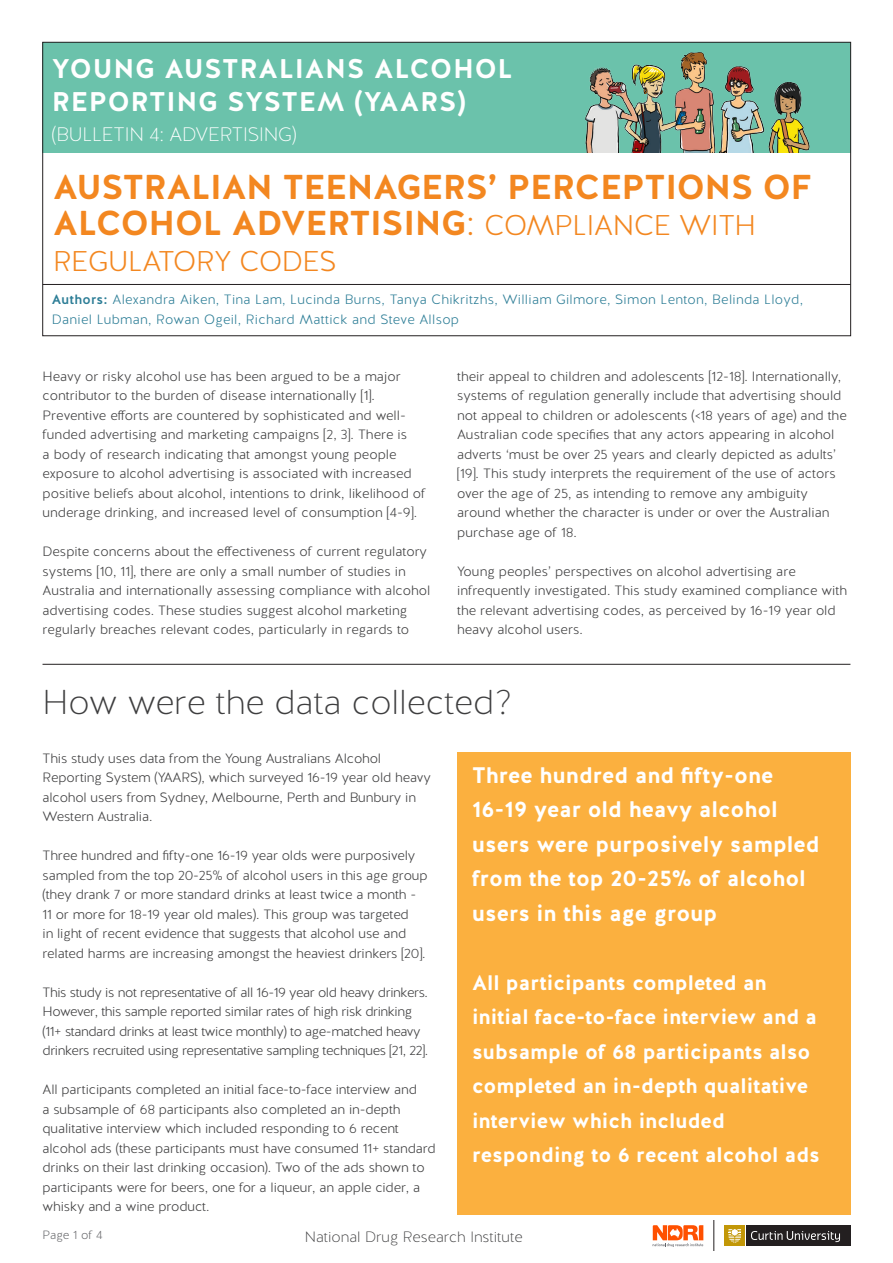
<style>
.page{position:relative;width:893px;height:1263px;background:#fff}
.page>*{position:absolute;margin:0;border:0;box-sizing:border-box;transform-origin:0 0}
.t1{font:700 34.5px/36px "Halis R";letter-spacing:-.01em;color:#f38720}
.t2{font:200 34.5px "Halis R";color:#3e3e3f}
.t3{font:300 28.5px "Halis R";letter-spacing:-.01em;color:#f38720}
.t4{font:700 27px/33px "Halis R";letter-spacing:.03em;color:#fff}
.t5{font:700 22.5px/34.5px "Halis R";color:#fff}
.t6{font:700 21px/34.5px "Halis R";color:#fff}
.t7{font:200 19.5px "Halis R";letter-spacing:-.01em;color:#fff}
.t8{font:200 15px "Halis R";color:#3e3e3f}
.t9{font:300 13.5px/19.5px "Halis R";color:#3e3e3f}
.t10{font:300 13.5px/19.5px "Halis R";letter-spacing:-.03em;color:#3e3e3f}
.t11{font:300 13.5px/19.5px "Halis R";letter-spacing:.02em;color:#2c7d96}
.t12{font:300 12px "Halis R";color:#6c6d70}
.s1{font-weight:300}
.s2{font-weight:300;font-size:28.5px}
.s3{font-weight:500}
</style>
<div class="page">
<svg style="left:653px;top:1225px;width:50px;height:22px"></svg>
<div style="left:724px;top:1225px;width:21px;height:21px;background:#c29707"></div>
<svg style="left:728px;top:1229px;width:13px;height:14px"></svg>
<div style="left:746px;top:1225px;width:105px;height:21px;background:#231f20"></div>
<svg style="left:751px;top:1231px;width:89px;height:11px"></svg>
<hr style="left:714px;top:1220px;width:1px;height:30px;background:#231f20">
<div style="left:457px;top:752px;width:393px;height:462px;background:#fbb03f"></div>
<hr style="left:43px;top:664px;width:807px;height:1px;background:#231f20">
<div style="left:43px;top:42px;width:808px;height:111px;background:#6bc2ab"></div>
<hr style="left:43px;top:284px;width:808px;height:1px;background:#231f20">
<img style="left:553px;top:41px;width:277px;height:112px">
<p class="t4" style="left:52px;top:53px;width:462px">YOUNG AUSTRALIANS ALCOHOL<br>REPORTING SYSTEM (YAARS)</p>
<p class="t7" style="left:52px;top:122px;width:246px">(BULLETIN 4: ADVERTISING)</p>
<p class="t1" style="left:53px;top:170px;width:761px">AUSTRALIAN TEENAGERS’ PERCEPTIONS OF<br>ALCOHOL ADVERTISING<span class="s1">:</span> <span class="s2">COMPLIANCE WITH</span></p>
<p class="t3" style="left:53px;top:243px;width:285px">REGULATORY CODES</p>
<p class="t11" style="left:52px;top:290px;width:753px"><span class="s3">Authors:</span> Alexandra Aiken, Tina Lam, Lucinda Burns, Tanya Chikritzhs, William Gilmore, Simon Lenton, Belinda Lloyd,<br>Daniel Lubman, Rowan Ogeil, Richard Mattick and Steve Allsop</p>
<p class="t9" style="left:43px;top:367px;width:385px">Heavy or risky alcohol use has been argued to be a major contributor to the burden of disease internationally [1].<br>Preventive efforts are countered by sophisticated and well&shy;funded advertising and marketing campaigns [2, 3]. There is<br>a body of research indicating that amongst young people exposure to alcohol advertising is associated with increased positive beliefs about alcohol, intentions to drink, likelihood of underage drinking, and increased level of consumption [4-9].</p>
<p class="t9" style="left:43px;top:542px;width:389px">Despite concerns about the effectiveness of current regulatory systems [10, 11], there are only a small number of studies in Australia and internationally assessing compliance with alcohol advertising codes. These studies suggest alcohol marketing regularly breaches relevant codes, particularly in regards to</p>
<p class="t9" style="left:457px;top:367px;width:391px">their appeal to children and adolescents [12-18]. Internationally, systems of regulation generally include that advertising should not appeal to children or adolescents (&lt;18 years of age) and the Australian code specifies that any actors appearing in alcohol adverts ‘must be over 25 years and clearly depicted as adults’ [19]. This study interprets the requirement of the use of actors over the age of 25, as intending to remove any ambiguity around whether the character is under or over the Australian purchase age of 18.</p>
<p class="t9" style="left:457px;top:562px;width:392px">Young peoples’ perspectives on alcohol advertising are infrequently investigated. This study examined compliance with the relevant advertising codes, as perceived by 16-19 year old heavy alcohol users.</p>
<p class="t2" style="left:43px;top:681px;width:471px">How were the data collected?</p>
<p class="t9" style="left:43px;top:749px;width:390px">This study uses data from the Young Australians Alcohol Reporting System (YAARS), which surveyed 16-19 year old heavy alcohol users from Sydney, Melbourne, Perth and Bunbury in Western Australia.</p>
<p class="t9" style="left:43px;top:846px;width:387px">Three hundred and fifty-one 16-19 year olds were purposively sampled from the top 20-25% of alcohol users in this age group (they drank 7 or more standard drinks at least twice a month - 11 or more for 18-19 year old males). This group was targeted<br>in light of recent evidence that suggests that alcohol use and related harms are increasing amongst the heaviest drinkers [20].</p>
<p class="t10" style="left:43px;top:983px;width:387px">This study is not representative of all 16-19 year old heavy drinkers.<br>However, this sample reported similar rates of high risk drinking (11+ standard drinks at least twice monthly) to age-matched heavy drinkers recruited using representative sampling techniques [21, 22].</p>
<p class="t9" style="left:43px;top:1080px;width:395px">All participants completed an initial face-to-face interview and<br>a subsample of 68 participants also completed an in-depth qualitative interview which included responding to 6 recent alcohol ads (these participants must have consumed 11+ standard drinks on their last drinking occasion). Two of the ads shown to participants were for beers, one for a liqueur, an apple cider, a whisky and a wine product.</p>
<p class="t5" style="left:472px;top:758px;width:349px">Three hundred and fifty-one<br>16-19 year old heavy alcohol users were purposively sampled from the top 20-25% of alcohol users in this age group</p>
<p class="t6" style="left:472px;top:965px;width:349px">All participants completed an initial face-to-face interview and a subsample of 68 participants also completed an in-depth qualitative interview which included responding to 6 recent alcohol ads</p>
<p class="t12" style="left:42px;top:1227px;width:62px">Page 1 of 4</p>
<p class="t8" style="left:305px;top:1227px;width:219px">National Drug Research Institute</p>
</div>
